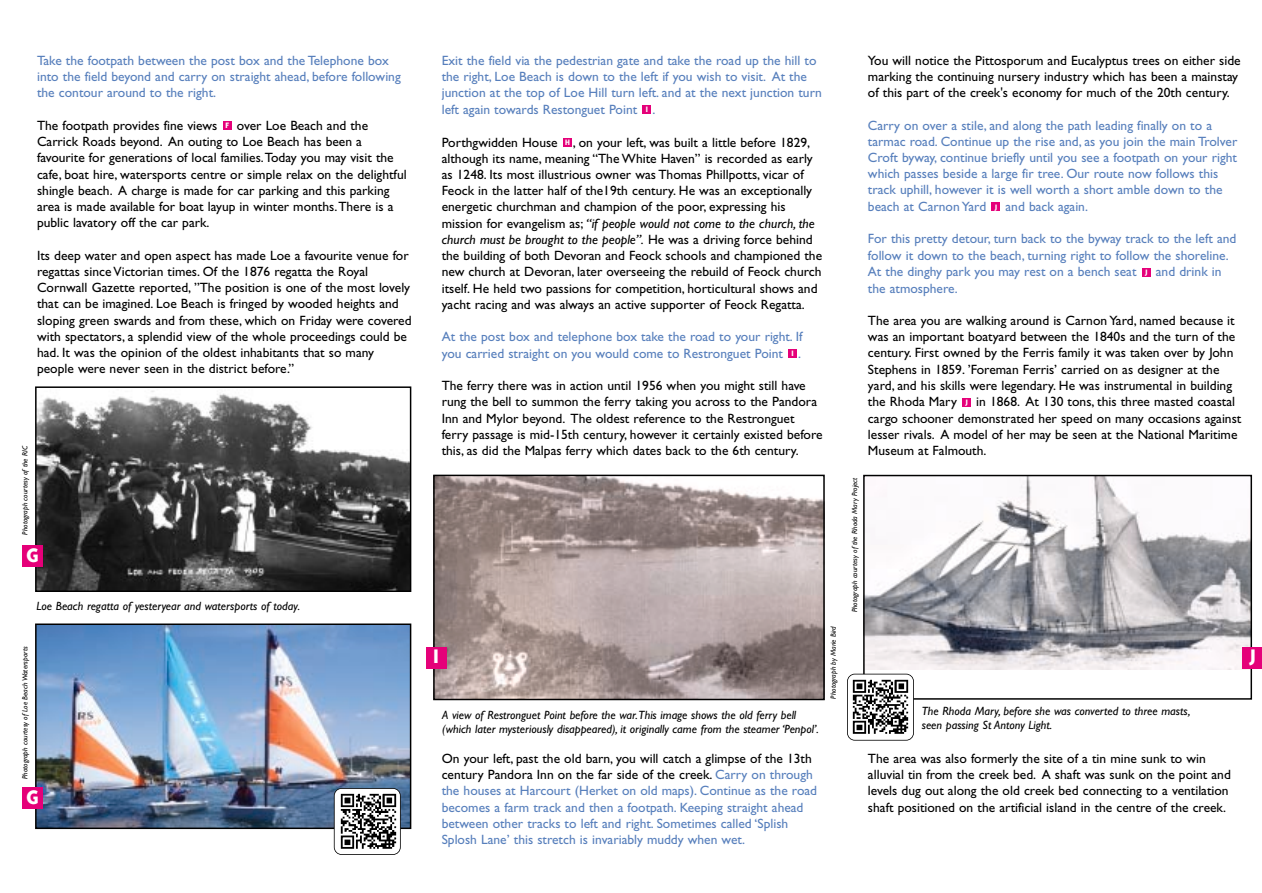
<style>
.page{position:relative;width:1262px;height:893px;background:#fff}
.page>*{position:absolute;margin:0;border:0;box-sizing:border-box;transform-origin:0 0}
.t1{font:700 22.5px "Bailey Sans ITC";color:#fff}
.t2{font:13.5px/16.2px "Gill Sans";color:#000}
.t3{font:13.5px/16.4px "Gill Sans";color:#577fbc}
.t4{font:italic 12px/14.4px "Gill Sans";color:#000}
.t5{font:700 9px "Bailey Sans ITC";color:#fff}
.t6{font:italic 7.5px "Gill Sans";color:#000}
.s1{font-style:italic}
.s2{color:#000}
</style>
<div class="page">
<div style="left:223px;top:122px;width:8px;height:8px;background:#e50079"></div>
<div style="left:788px;top:349px;width:8px;height:9px;background:#e50079"></div>
<div style="left:563px;top:138px;width:8px;height:9px;background:#e50079"></div>
<div style="left:643px;top:106px;width:8px;height:8px;background:#e50079"></div>
<div style="left:962px;top:398px;width:8px;height:8px;background:#e50079"></div>
<div style="left:1142px;top:268px;width:8px;height:8px;background:#e50079"></div>
<div style="left:991px;top:203px;width:9px;height:8px;background:#e50079"></div>
<img style="left:436px;top:477px;width:385px;height:220px">
<div style="left:433px;top:474px;width:391px;height:226px;border:2px solid #000"></div>
<img style="left:38px;top:626px;width:370px;height:200px">
<div style="left:35px;top:623px;width:376px;height:206px;border:2px solid #000"></div>
<img style="left:38px;top:391px;width:370px;height:198px">
<div style="left:35px;top:386px;width:376px;height:206px;border:2px solid #000"></div>
<img style="left:865px;top:477px;width:385px;height:192px">
<div style="left:863px;top:475px;width:389px;height:224px;border:1px solid #000"></div>
<div style="left:426px;top:646px;width:20px;height:22px;background:#e50079"></div>
<div style="left:1242px;top:646px;width:19px;height:22px;background:#e50079"></div>
<div style="left:22px;top:787px;width:21px;height:21px;background:#e50079"></div>
<div style="left:22px;top:545px;width:21px;height:22px;background:#e50079"></div>
<div style="left:334px;top:788px;width:66px;height:66px;background:#fff;border-radius:7px"></div>
<img style="left:340px;top:793px;width:57px;height:56px">
<div style="left:334px;top:788px;width:67px;height:66px;border:2px solid #000;border-radius:8px"></div>
<div style="left:847px;top:674px;width:66px;height:66px;background:#fff;border-radius:7px"></div>
<img style="left:852px;top:679px;width:57px;height:55px">
<div style="left:847px;top:673px;width:67px;height:67px;border:2px solid #000;border-radius:8px"></div>
<p class="t3" style="left:37px;top:54px;width:365px">Take the footpath between the post box and the Telephone box into the field beyond and carry on straight ahead, before following the contour around to the right.</p>
<p class="t2" style="left:37px;top:119px;width:182px">The footpath provides fine views</p>
<p class="t2" style="left:37px;top:119px;width:371px;text-indent:200px">over Loe Beach and the Carrick Roads beyond. An outing to Loe Beach has been a favourite for generations of local families.Today you may visit the cafe, boat hire, watersports centre or simple relax on the delightful shingle beach. A charge is made for car parking and this parking area is made available for boat layup in winter months.There is a public lavatory off the car park.</p>
<p class="t2" style="left:37px;top:248px;width:376px">Its deep water and open aspect has made Loe a favourite venue for regattas since Victorian times. Of the 1876 regatta the Royal Cornwall Gazette reported, ”The position is one of the most lovely that can be imagined. Loe Beach is fringed by wooded heights and sloping green swards and from these, which on Friday were covered with spectators, a splendid view of the whole proceedings could be had. It was the opinion of the oldest inhabitants that so many people were never seen in the district before.”</p>
<p class="t5" style="left:225px;top:122px;width:6px">F</p>
<p class="t6" style="left:22px;top:534px;width:90px;rotate:-90deg">Photograph courtesy of the RIC</p>
<h1 class="t1" style="left:27px;top:546px;width:14px">G</h1>
<p class="t4" style="left:37px;top:599px;width:265px">Loe Beach regatta of yesteryear and watersports of today.</p>
<p class="t6" style="left:22px;top:779px;width:134px;rotate:-90deg">Photograph courtesy of Loe Beach Watersports</p>
<h1 class="t1" style="left:27px;top:787px;width:14px">G</h1>
<p class="t3" style="left:442px;top:53px;width:381px">Exit the field via the pedestrian gate and take the road up the hill to the right, Loe Beach is down to the left if you wish to visit. At the junction at the top of Loe Hill turn left. and at the next junction turn left again towards Restonguet Point .</p>
<p class="t2" style="left:442px;top:135px;width:382px">Porthgwidden House , on your left, was built a little before 1829, although its name, meaning “The White Haven” is recorded as early as 1248. Its most illustrious owner was Thomas Phillpotts, vicar of Feock in the latter half of the19th century. He was an exceptionally energetic churchman and champion of the poor, expressing his mission for evangelism as; <span class="s1">“if people would not come to the church, the church must be brought to the people”.</span> He was a driving force behind the building of both Devoran and Feock schools and championed the new church at Devoran, later overseeing the rebuild of Feock church itself. He held two passions for competition, horticultural shows and yacht racing and was always an active supporter of Feock Regatta.</p>
<p class="t3" style="left:442px;top:330px;width:362px">At the post box and telephone box take the road to your right. If you carried straight on you would come to Restronguet Point .</p>
<p class="t2" style="left:442px;top:379px;width:382px">The ferry there was in action until 1956 when you might still have rung the bell to summon the ferry taking you across to the Pandora Inn and Mylor beyond. The oldest reference to the Restronguet ferry passage is mid-15th century, however it certainly existed before this, as did the Malpas ferry which dates back to the 6th century.</p>
<p class="t5" style="left:645px;top:106px;width:4px">I</p>
<p class="t5" style="left:564px;top:139px;width:7px">H</p>
<p class="t5" style="left:791px;top:350px;width:4px">I</p>
<p class="t6" style="left:852px;top:612px;width:136px;rotate:-90deg">Photograph courtesy of the Rhoda Mary Project</p>
<p class="t2" style="left:868px;top:54px;width:374px">You will notice the Pittosporum and Eucalyptus trees on either side marking the continuing nursery industry which has been a mainstay of this part of the creek's economy for much of the 20th century.</p>
<p class="t3" style="left:868px;top:118px;width:371px">Carry on over a stile, and along the path leading finally on to a tarmac road. Continue up the rise and, as you join the main Trolver Croft byway, continue briefly until you see a footpath on your right which passes beside a large fir tree. Our route now follows this track uphill, however it is well worth a short amble down to the beach at Carnon Yard</p>
<p class="t3" style="left:1005px;top:200px;width:84px">and back again.</p>
<p class="t3" style="left:868px;top:232px;width:370px">For this pretty detour, turn back to the byway track to the left and follow it down to the beach, turning right to follow the shoreline.<br>At the dinghy park you may rest on a bench seat</p>
<p class="t5" style="left:994px;top:203px;width:5px">J</p>
<p class="t3" style="left:1155px;top:265px;width:67px">and drink in</p>
<p class="t5" style="left:1144px;top:268px;width:5px">J</p>
<p class="t3" style="left:868px;top:281px;width:91px">the atmosphere.</p>
<p class="t2" style="left:868px;top:314px;width:369px">The area you are walking around is Carnon Yard, named because it was an important boatyard between the 1840s and the turn of the century. First owned by the Ferris family it was taken over by John Stephens in 1859. ’Foreman Ferris’ carried on as designer at the yard, and his skills were legendary. He was instrumental in building the Rhoda Mary</p>
<p class="t2" style="left:868px;top:395px;width:375px;text-indent:108px">in 1868. At 130 tons, this three masted coastal cargo schooner demonstrated her speed on many occasions against lesser rivals. A model of her may be seen at the National Maritime Museum at Falmouth.</p>
<p class="t5" style="left:965px;top:398px;width:5px">J</p>
<p class="t6" style="left:831px;top:698px;width:74px;rotate:-90deg">Photograph by Marie Bird</p>
<h1 class="t1" style="left:432px;top:647px;width:9px">I</h1>
<h1 class="t1" style="left:1248px;top:647px;width:9px">J</h1>
<p class="t4" style="left:442px;top:708px;width:378px">A view of Restronguet Point before the war.This image shows the old ferry bell (which later mysteriously disappeared), it originally came from the steamer ‘Penpol’.</p>
<p class="t4" style="left:921px;top:704px;width:270px">The Rhoda Mary, before she was converted to three masts, seen passing St Antony Light.</p>
<p class="t3" style="left:442px;top:751px;width:377px"><span class="s2">On your left, past the old barn, you will catch a glimpse of the 13th century Pandora Inn on the far side of the creek.</span> Carry on through the houses at Harcourt (Herket on old maps). Continue as the road becomes a farm track and then a footpath. Keeping straight ahead between other tracks to left and right. Sometimes called ‘Splish Splosh Lane’ this stretch is invariably muddy when wet.</p>
<p class="t2" style="left:868px;top:751px;width:364px">The area was also formerly the site of a tin mine sunk to win alluvial tin from the creek bed. A shaft was sunk on the point and levels dug out along the old creek bed connecting to a ventilation shaft positioned on the artificial island in the centre of the creek.</p>
</div>
